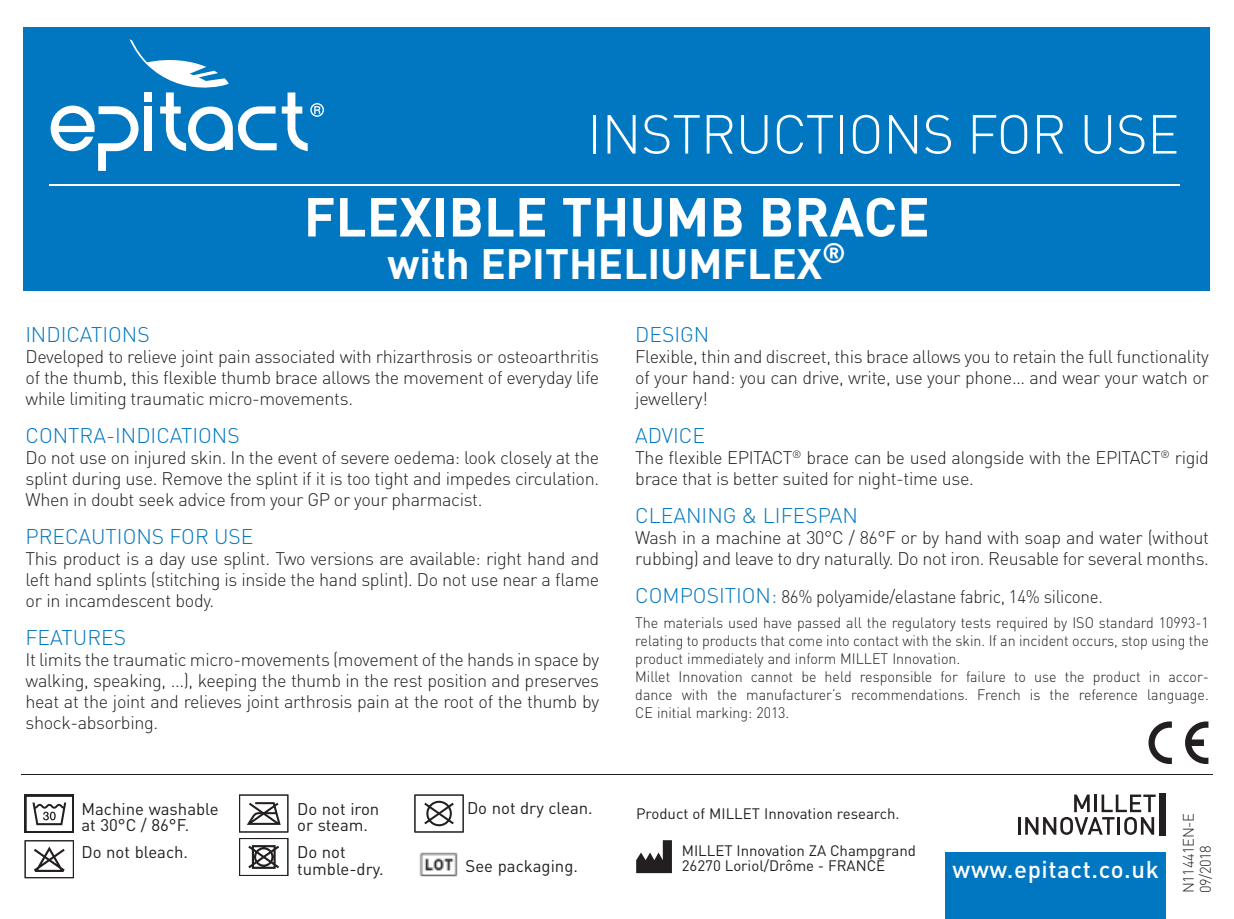
<style>
.page{position:relative;width:1234px;height:919px;background:#fff}
.page>*{position:absolute;margin:0;border:0;box-sizing:border-box;transform-origin:0 0}
.t1{font:300 54px "DIN";letter-spacing:-.01em;color:#fff}
.t2{font:700 54px "DIN";color:#fff}
.t3{font:700 42px "DIN";color:#fff}
.t4{font:500 24px "DIN";letter-spacing:.025em;color:#fff}
.t5{font:300 21px "DIN";color:#0077c0}
.t6{font:300 18px/21px "DIN";letter-spacing:-.02em;color:#231f20;text-align:justify}
.t7{font:300 18px "DIN";letter-spacing:-.02em;color:#231f20;scale:.95 1}
.t8{font:16.8px/16.8px "DIN";color:#231f20}
.t9{font:300 15px/18px "DIN";color:#231f20;scale:.95 1}
.t10{font:15px "DIN";color:#231f20}
.t11{font:300 15px/17.1px "DIN";color:#231f20}
.s1{font-size:21px;color:#0077c0}
</style>
<div class="page">
<div style="left:24px;top:27px;width:1185px;height:263px;background:#0077c0"></div>
<hr style="left:49px;top:184px;width:1130px;height:2px;background:#fff">
<svg style="left:51px;top:39px;width:273px;height:132px"></svg>
<svg style="left:1148px;top:721px;width:23px;height:43px"></svg>
<svg style="left:1185px;top:721px;width:23px;height:43px"></svg>
<hr style="left:21px;top:773px;width:1191px;height:1px;background:#231f20">
<div style="left:945px;top:852px;width:220px;height:66px;background:#0077c0"></div>
<div style="left:1159px;top:793px;width:6px;height:42px;background:#231f20"></div>
<hr style="left:1017px;top:817px;width:3px;height:17px;background:#231f20">
<svg style="left:1025px;top:794px;width:130px;height:40px"></svg>
<svg style="left:636px;top:840px;width:35px;height:33px"></svg>
<img style="left:419px;top:852px;width:39px;height:25px">
<svg style="left:25px;top:840px;width:49px;height:38px"></svg>
<svg style="left:239px;top:838px;width:49px;height:37px"></svg>
<svg style="left:239px;top:794px;width:49px;height:38px"></svg>
<svg style="left:414px;top:794px;width:49px;height:38px"></svg>
<svg style="left:25px;top:794px;width:49px;height:38px"></svg>
<h1 class="t1" style="left:587px;top:101px;width:593px">INSTRUCTIONS FOR USE</h1>
<h1 class="t2" style="left:303px;top:182px;width:627px">FLEXIBLE THUMB BRACE</h1>
<h2 class="t3" style="left:387px;top:236px;width:459px">with EPITHELIUMFLEX<sup>®</sup></h2>
<p class="t5" style="left:26px;top:321px;width:126px">INDICATIONS</p>
<p class="t6" style="left:26px;top:346px;width:575px">Developed to relieve joint pain associated with rhizarthrosis or osteoarthritis of the thumb, this flexible thumb brace allows the movement of everyday life while limiting traumatic micro-movements.</p>
<p class="t5" style="left:26px;top:422px;width:216px">CONTRA-INDICATIONS</p>
<p class="t6" style="left:26px;top:447px;width:575px">Do not use on injured skin. In the event of severe oedema: look closely at the splint during use. Remove the splint if it is too tight and impedes circulation.<br>When in doubt seek advice from your GP or your pharmacist.</p>
<p class="t5" style="left:26px;top:523px;width:229px">PRECAUTIONS FOR USE</p>
<p class="t6" style="left:26px;top:548px;width:575px">This product is a day use splint. Two versions are available: right hand and left hand splints (stitching is inside the hand splint). Do not use near a flame or in incamdescent body.</p>
<p class="t5" style="left:26px;top:624px;width:102px">FEATURES</p>
<p class="t6" style="left:26px;top:649px;width:575px">It limits the traumatic micro-movements (movement of the hands in space by walking, speaking, ...), keeping the thumb in the rest position and preserves heat at the joint and relieves joint arthrosis pain at the root of the thumb by shock-absorbing.</p>
<p class="t5" style="left:635px;top:321px;width:76px">DESIGN</p>
<p class="t6" style="left:635px;top:346px;width:575px">Flexible, thin and discreet, this brace allows you to retain the full functionality of your hand: you can drive, write, use your phone… and wear your watch or jewellery!</p>
<p class="t5" style="left:635px;top:422px;width:71px">ADVICE</p>
<p class="t6" style="left:635px;top:447px;width:575px">The flexible EPITACT<sup>®</sup> brace can be used alongside with the EPITACT<sup>®</sup> rigid brace that is better suited for night-time use.</p>
<p class="t5" style="left:635px;top:502px;width:224px">CLEANING &amp; LIFESPAN</p>
<p class="t6" style="left:635px;top:527px;width:575px">Wash in a machine at 30°C / 86°F or by hand with soap and water (without rubbing) and leave to dry naturally. Do not iron. Reusable for several months.</p>
<p class="t7" style="left:635px;top:585px;width:493px"><span class="s1">COMPOSITION:</span> 86% polyamide/elastane fabric, 14% silicone.</p>
<p class="t9" style="left:635px;top:613px;width:605px">The materials used have passed all the regulatory tests required by ISO standard 10993-1 relating to products that come into contact with the skin. If an incident occurs, stop using the product immediately and inform MILLET Innovation.<br>Millet Innovation cannot be held responsible for failure to use the product in accor&shy;dance with the manufacturer’s recommendations. French is the reference language.<br>CE initial marking: 2013.</p>
<p class="t8" style="left:81px;top:799px;width:139px">Machine washable at 30°C / 86°F.</p>
<p class="t8" style="left:297px;top:799px;width:84px">Do not iron or steam.</p>
<p class="t8" style="left:467px;top:799px;width:127px">Do not dry clean.</p>
<p class="t8" style="left:81px;top:843px;width:108px">Do not bleach.</p>
<p class="t8" style="left:297px;top:843px;width:88px">Do not tumble-dry.</p>
<p class="t10" style="left:636px;top:804px;width:265px">Product of MILLET Innovation research.</p>
<p class="t10" style="left:681px;top:841px;width:236px">MILLET Innovation ZA Champgrand</p>
<p class="t8" style="left:465px;top:856px;width:114px">See packaging.</p>
<p class="t10" style="left:681px;top:856px;width:205px">26270 Loriol/Drôme - FRANCE</p>
<h3 class="t4" style="left:952px;top:853px;width:208px">www.epitact.co.uk</h3>
<p class="t11" style="left:1179px;top:893px;width:82px;rotate:-90deg">N11441EN-E<br>09/2018</p>
</div>
